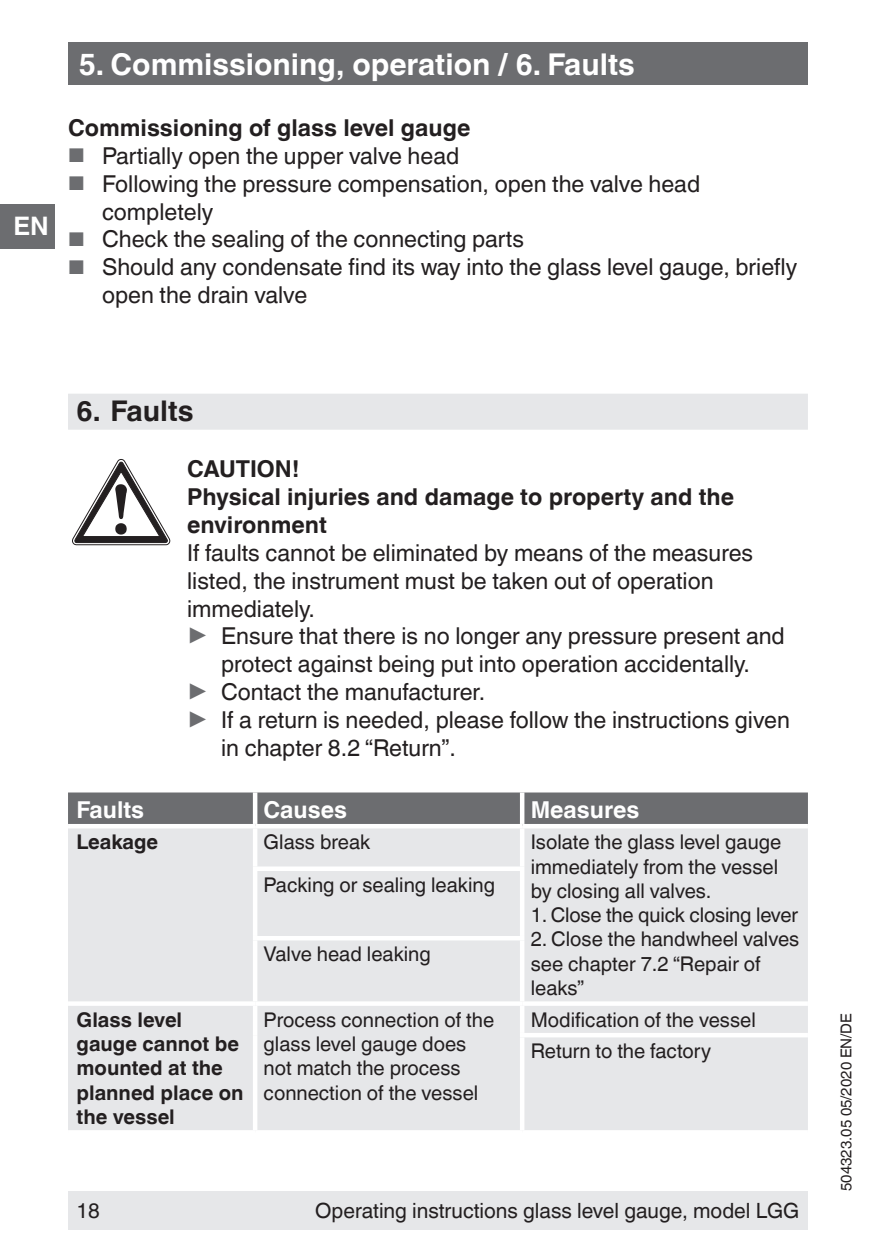
<style>
.page{position:relative;width:893px;height:1259px;background:#fff}
.page>*{position:absolute;margin:0;border:0;box-sizing:border-box;transform-origin:0 0}
.t1{font:700 30px "Helvetica World";color:#fff}
.t2{font:700 28.5px "Helvetica World";color:#231f20}
.t3{font:700 25.5px "Helvetica World";color:#fff}
.t4{font:23.4px/27.9px "Helvetica World";color:#231f20}
.t5{font:700 23.4px/27.9px "Helvetica World";color:#231f20}
.t6{font:700 23.4px "Helvetica World";color:#fff}
.t7{font:21px "Helvetica World";color:#231f20}
.t8{font:20.4px/24.3px "Helvetica World";color:#231f20}
.t9{font:700 20.4px/24.3px "Helvetica World";color:#231f20}
.t10{font:15px "Helvetica World";color:#231f20}
.s1{font-size:19.8px;color:#6c6d70}
.s2{font-size:26.4px;color:#6c6d70}
</style>
<div class="page">
<div style="left:68px;top:1191px;width:740px;height:38px;background:#e6e7e9"></div>
<div style="left:68px;top:43px;width:740px;height:42px;background:#6c6d70"></div>
<div style="left:0;top:204px;width:55px;height:44px;background:#6c6d70"></div>
<div style="left:68px;top:394px;width:740px;height:36px;background:#e6e7e9"></div>
<div style="left:68px;top:792px;width:740px;height:32px;background:#6c6d70"></div>
<div style="left:68px;top:828px;width:740px;height:302px;background:#e6e7e9"></div>
<hr style="left:253px;top:792px;width:4px;height:32px;background:#fff">
<hr style="left:520px;top:792px;width:4px;height:32px;background:#fff">
<div style="left:253px;top:866px;width:271px;height:5px;background:#fff"></div>
<hr style="left:253px;top:936px;width:271px;height:4px;background:#fff">
<div style="left:255px;top:1001px;width:267px;height:5px;background:#fff"></div>
<hr style="left:253px;top:828px;width:4px;height:38px;background:#fff">
<hr style="left:253px;top:871px;width:4px;height:65px;background:#fff">
<hr style="left:253px;top:940px;width:4px;height:61px;background:#fff">
<hr style="left:520px;top:828px;width:4px;height:38px;background:#fff">
<hr style="left:520px;top:871px;width:4px;height:65px;background:#fff">
<hr style="left:520px;top:940px;width:4px;height:61px;background:#fff">
<div style="left:522px;top:1001px;width:286px;height:5px;background:#fff"></div>
<hr style="left:520px;top:1006px;width:4px;height:27px;background:#fff">
<hr style="left:520px;top:1033px;width:288px;height:4px;background:#fff">
<hr style="left:520px;top:1037px;width:4px;height:93px;background:#fff">
<div style="left:68px;top:1001px;width:187px;height:5px;background:#fff"></div>
<hr style="left:253px;top:1006px;width:4px;height:29px;background:#fff">
<hr style="left:253px;top:1035px;width:4px;height:95px;background:#fff">
<svg style="left:72px;top:459px;width:98px;height:86px"></svg>
<p class="t3" style="left:13px;top:212px;width:37px">EN</p>
<p class="t1" style="left:79px;top:47px;width:558px">5. Commissioning, operation / 6. Faults</p>
<p class="t5" style="left:68px;top:114px;width:404px">Commissioning of glass level gauge</p>
<p class="t4" style="left:68px;top:142px;width:393px"><span class="s1">■</span> Partially open the upper valve head</p>
<p class="t4" style="left:102px;top:170px;width:600px;text-indent:-34px"><span class="s1">■</span> Following the pressure compensation, open the valve head completely</p>
<p class="t4" style="left:68px;top:225px;width:457px"><span class="s1">■</span> Check the sealing of the connecting parts</p>
<p class="t4" style="left:102px;top:253px;width:697px;text-indent:-34px"><span class="s1">■</span> Should any condensate find its way into the glass level gauge, briefly open the drain valve</p>
<p class="t2" style="left:77px;top:395px;width:118px">6. Faults</p>
<p class="t5" style="left:187px;top:455px;width:548px">CAUTION!<br>Physical injuries and damage to property and the environment</p>
<p class="t4" style="left:187px;top:539px;width:568px">If faults cannot be eliminated by means of the measures</p>
<p class="t4" style="left:187px;top:566px;width:528px">listed, the instrument must be taken out of operation</p>
<p class="t4" style="left:187px;top:594px;width:129px">immediately.</p>
<p class="t4" style="left:187px;top:622px;width:599px"><span class="s2">▶</span> Ensure that there is no longer any pressure present and</p>
<p class="t4" style="left:221px;top:650px;width:530px">protect against being put into operation accidentally.</p>
<p class="t4" style="left:187px;top:678px;width:300px"><span class="s2">▶</span> Contact the manufacturer.</p>
<p class="t4" style="left:187px;top:706px;width:604px"><span class="s2">▶</span> If a return is needed, please follow the instructions given</p>
<p class="t4" style="left:221px;top:734px;width:236px">in chapter 8.2 “Return”.</p>
<p class="t6" style="left:77px;top:796px;width:69px">Faults</p>
<p class="t6" style="left:264px;top:796px;width:85px">Causes</p>
<p class="t6" style="left:531px;top:796px;width:110px">Measures</p>
<p class="t9" style="left:77px;top:830px;width:83px">Leakage</p>
<p class="t8" style="left:264px;top:830px;width:108px">Glass break</p>
<p class="t8" style="left:531px;top:830px;width:252px">Isolate the glass level gauge immediately from the vessel by closing all valves.</p>
<p class="t8" style="left:531px;top:903px;width:269px">1. Close the quick closing lever</p>
<p class="t8" style="left:531px;top:927px;width:270px">2. Close the handwheel valves see chapter 7.2 “Repair of leaks”</p>
<p class="t8" style="left:264px;top:872px;width:233px">Packing or sealing leaking</p>
<p class="t8" style="left:264px;top:942px;width:169px">Valve head leaking</p>
<p class="t9" style="left:77px;top:1007px;width:168px">Glass level gauge cannot be mounted at the planned place on the vessel</p>
<p class="t8" style="left:264px;top:1007px;width:232px">Process connection of the glass level gauge does not match the process connection of the vessel</p>
<p class="t8" style="left:531px;top:1004px;width:227px;line-height:31.5px">Modification of the vessel<br>Return to the factory</p>
<p class="t7" style="left:77px;top:1198px;width:25px">18</p>
<p class="t7" style="left:315px;top:1198px;width:486px">Operating instructions glass level gauge, model LGG</p>
<p class="t10" style="left:838px;top:1191px;width:179px;rotate:-90deg">504323.05 05/2020 EN/DE</p>
</div>
